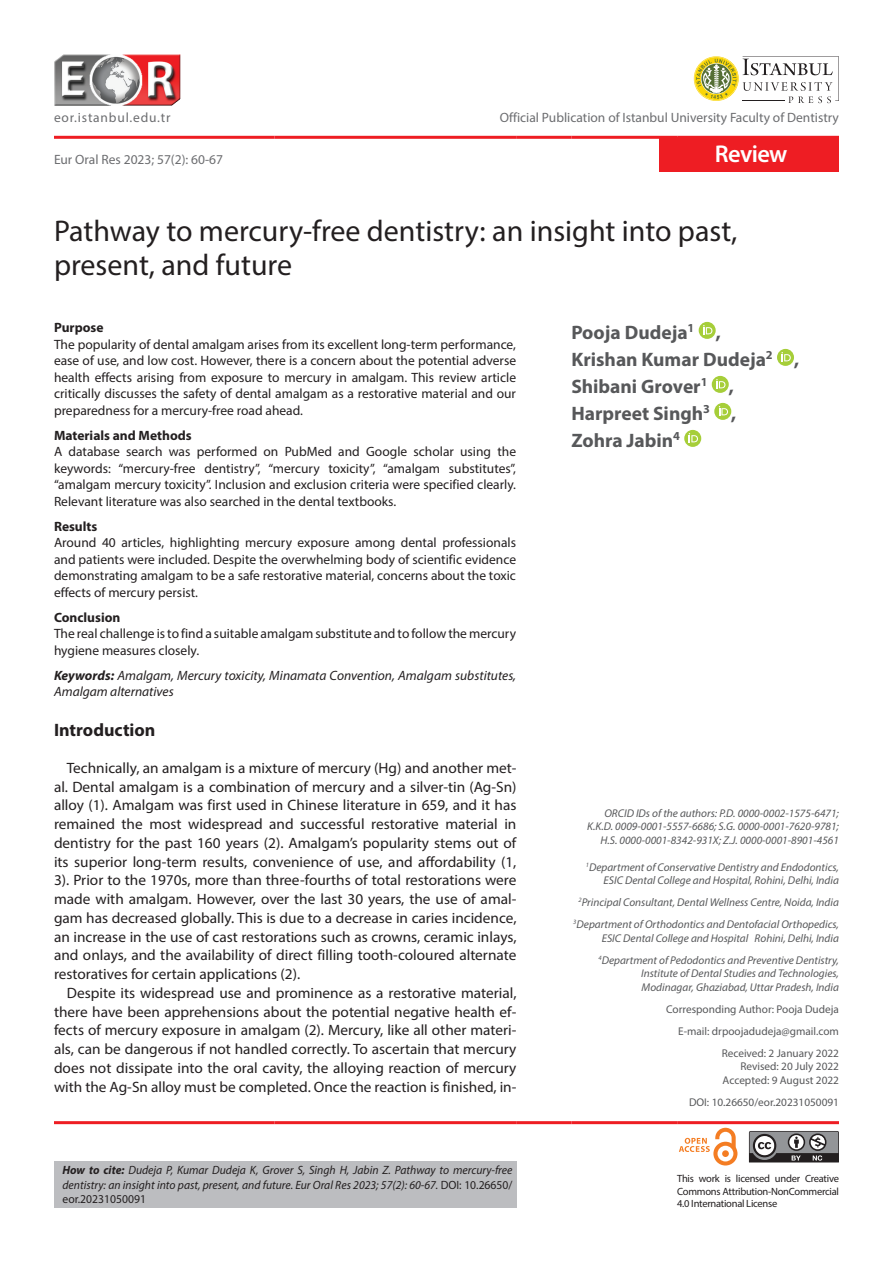
<style>
.page{position:relative;width:893px;height:1263px;background:#fff}
.page>*{position:absolute;margin:0;border:0;box-sizing:border-box;transform-origin:0 0}
.t1{font:30px/34.5px "Myriad Pro";color:#231f20}
.t2{font:600 24.3px "Myriad Pro";letter-spacing:-.025em;color:#fff}
.t3{font:700 19.5px/27px "Myriad Pro";color:#57585a}
.t4{font:700 18px "Myriad Pro";color:#231f20}
.t5{font:15px/18.8px "Myriad Pro";color:#231f20;text-align:justify}
.t6{font:13.5px/16.5px "Myriad Pro";color:#231f20;text-align:justify}
.t7{font:italic 13.5px/16.5px "Myriad Pro";color:#231f20}
.t8{font:13.5px "Myriad Pro";color:#6c6d70}
.t9{font:700 13.5px "Myriad Pro";color:#231f20}
.t10{font:13.5px "Myriad Pro";letter-spacing:.06em;color:#6c6d70}
.t11{font:italic 12px/14.4px "Myriad Pro";color:#231f20;text-align:justify}
.t12{font:italic 11.25px/13.5px "Myriad Pro";color:#57585a;text-align:right}
.t13{font:11.25px/22px "Myriad Pro";color:#57585a;text-align:right}
.t14{font:10.5px/12.6px "Myriad Pro";letter-spacing:-.025em;color:#231f20;text-align:justify}
.s1{font-weight:700}
.s2{font-style:normal}
</style>
<div class="page">
<div style="left:659px;top:137px;width:180px;height:34px;background:#ee1d23"></div>
<div style="left:54px;top:1161px;width:463px;height:46px;background:#bcbdc0"></div>
<hr style="left:54px;top:136px;width:220px;height:3px;background:#ee1d23">
<hr style="left:274px;top:136px;width:243px;height:3px;background:#ee1d23">
<hr style="left:517px;top:136px;width:54px;height:3px;background:#ee1d23">
<hr style="left:571px;top:136px;width:88px;height:3px;background:#ee1d23">
<hr style="left:659px;top:136px;width:18px;height:3px;background:#ee1d23">
<hr style="left:677px;top:136px;width:162px;height:3px;background:#ee1d23">
<hr style="left:571px;top:1121px;width:88px;height:3px;background:#ee1d23">
<hr style="left:659px;top:1121px;width:18px;height:3px;background:#ee1d23">
<hr style="left:677px;top:1121px;width:162px;height:3px;background:#ee1d23">
<hr style="left:54px;top:1121px;width:220px;height:3px;background:#ee1d23">
<hr style="left:274px;top:1121px;width:243px;height:3px;background:#ee1d23">
<hr style="left:517px;top:1121px;width:54px;height:3px;background:#ee1d23">
<img style="left:54px;top:54px;width:127px;height:51px">
<svg style="left:694px;top:56px;width:145px;height:47px"></svg>
<svg style="left:699px;top:322px;width:17px;height:17px"></svg>
<svg style="left:703px;top:325px;width:9px;height:9px"></svg>
<div style="left:777px;top:349px;width:17px;height:17px;background:#a6ce39;border-radius:50%"></div>
<svg style="left:781px;top:352px;width:10px;height:9px"></svg>
<svg style="left:712px;top:376px;width:17px;height:17px"></svg>
<svg style="left:716px;top:379px;width:9px;height:9px"></svg>
<svg style="left:714px;top:403px;width:17px;height:17px"></svg>
<svg style="left:719px;top:406px;width:9px;height:9px"></svg>
<svg style="left:684px;top:430px;width:17px;height:17px"></svg>
<svg style="left:689px;top:433px;width:9px;height:9px"></svg>
<svg style="left:749px;top:1131px;width:90px;height:31px;background:#787779"></svg>
<svg style="left:679px;top:1128px;width:58px;height:37px"></svg>
<p class="t10" style="left:54px;top:110px;width:118px">eor.istanbul.edu.tr</p>
<p class="t8" style="left:500px;top:110px;width:341px">Official Publication of Istanbul University Faculty of Dentistry</p>
<p class="t8" style="left:54px;top:152px;width:171px">Eur Oral Res 2023; 57(2): 60-67</p>
<h2 class="t2" style="left:715px;top:138px;width:74px">Review</h2>
<h1 class="t1" style="left:54px;top:213px;width:685px">Pathway to mercury-free dentistry: an insight into past, present, and future</h1>
<p class="t9" style="left:54px;top:319px;width:51px">Purpose</p>
<p class="t6" style="left:54px;top:335px;width:464px">The popularity of dental amalgam arises from its excellent long-term performance, ease of use, and low cost. However, there is a concern about the potential adverse health effects arising from exposure to mercury in amalgam. This review article critically discusses the safety of dental amalgam as a restorative material and our preparedness for a mercury-free road ahead.</p>
<p class="t9" style="left:54px;top:426px;width:139px">Materials and Methods</p>
<p class="t6" style="left:54px;top:443px;width:464px">A database search was performed on PubMed and Google scholar using the keywords: “mercury-free dentistry”, “mercury toxicity”, “amalgam substitutes”, “amalgam mercury toxicity”. Inclusion and exclusion criteria were specified clearly.<br>Relevant literature was also searched in the dental textbooks.</p>
<p class="t9" style="left:54px;top:517px;width:45px">Results</p>
<p class="t6" style="left:54px;top:534px;width:464px">Around 40 articles, highlighting mercury exposure among dental professionals and patients were included. Despite the overwhelming body of scientific evidence demonstrating amalgam to be a safe restorative material, concerns about the toxic effects of mercury persist.</p>
<p class="t9" style="left:54px;top:608px;width:68px">Conclusion</p>
<p class="t6" style="left:54px;top:625px;width:463px">The real challenge is to find a suitable amalgam substitute and to follow the mercury hygiene measures closely.</p>
<p class="t7" style="left:54px;top:666px;width:464px"><span class="s1">Keywords:</span> Amalgam, Mercury toxicity, Minamata Convention, Amalgam substitutes,<br>Amalgam alternatives</p>
<p class="t4" style="left:54px;top:718px;width:103px">Introduction</p>
<p class="t5" style="left:54px;top:758px;width:464px;text-indent:13px">Technically, an amalgam is a mixture of mercury (Hg) and another met&shy;al. Dental amalgam is a combination of mercury and a silver-tin (Ag-Sn) alloy (1). Amalgam was first used in Chinese literature in 659, and it has remained the most widespread and successful restorative material in dentistry for the past 160 years (2). Amalgam’s popularity stems out of its superior long-term results, convenience of use, and affordability (1, 3). Prior to the 1970s, more than three-fourths of total restorations were made with amalgam. However, over the last 30 years, the use of amal&shy;gam has decreased globally. This is due to a decrease in caries incidence, an increase in the use of cast restorations such as crowns, ceramic inlays, and onlays, and the availability of direct filling tooth-coloured alternate restoratives for certain applications (2).</p>
<p class="t5" style="left:54px;top:983px;width:464px;text-indent:13px">Despite its widespread use and prominence as a restorative material, there have been apprehensions about the potential negative health ef&shy;fects of mercury exposure in amalgam (2). Mercury, like all other materi&shy;als, can be dangerous if not handled correctly. To ascertain that mercury does not dissipate into the oral cavity, the alloying reaction of mercury with the Ag-Sn alloy must be completed. Once the reaction is finished, in-</p>
<h3 class="t3" style="left:571px;top:318px;width:229px">Pooja Dudeja<sup>1</sup> ,<br>Krishan Kumar Dudeja<sup>2</sup> ,<br>Shibani Grover<sup>1</sup> ,<br>Harpreet Singh<sup>3</sup> ,<br>Zohra Jabin<sup>4</sup></h3>
<p class="t12" style="left:587px;top:806px;width:253px">ORCID IDs of the authors: P.D. 0000-0002-1575-6471;<br>K.K.D. 0009-0001-5557-6686; S.G. 0000-0001-7620-9781;<br>H.S. 0000-0001-8342-931X; Z.J. 0000-0001-8901-4561</p>
<p class="t12" style="left:586px;top:860px;width:255px"><sup>1</sup>Department of Conservative Dentistry and Endodontics,<br>ESIC Dental College and Hospital, Rohini, Delhi, India</p>
<p class="t12" style="left:573px;top:891px;width:267px;line-height:22px;text-align:center"><sup>2</sup>Principal Consultant, Dental Wellness Centre, Noida, India<br><sup>3</sup>Department of Orthodontics and Dentofacial Orthopedics,</p>
<p class="t12" style="left:598px;top:927px;width:242px;line-height:22px;text-align:left">ESIC Dental College and Hospital Rohini, Delhi, India<br><sup>4</sup>Department of Pedodontics and Preventive Dentistry,</p>
<p class="t12" style="left:641px;top:966px;width:199px;text-align:left">Institute of Dental Studies and Technologies,<br>Modinagar, Ghaziabad, Uttar Pradesh, India</p>
<p class="t13" style="left:666px;top:998px;width:174px">Corresponding Author: Pooja Dudeja<br>E-mail: drpoojadudeja@gmail.com<br>Received: 2 January 2022</p>
<p class="t13" style="left:723px;top:1059px;width:118px;line-height:13.5px">Revised: 20 July 2022<br>Accepted: 9 August 2022</p>
<p class="t13" style="left:689px;top:1091px;width:151px">DOI: 10.26650/eor.20231050091</p>
<p class="t11" style="left:63px;top:1163px;width:451px"><span class="s1">How to cite:</span> Dudeja P, Kumar Dudeja K, Grover S, Singh H, Jabin Z. Pathway to mercury-free dentistry: an insight into past, present, and future. Eur Oral Res 2023; 57(2): 60-67. <span class="s2">DOI: 10.26650/ eor.20231050091</span></p>
<p class="t14" style="left:677px;top:1172px;width:163px">This work is licensed under Creative Commons Attribution-NonCommercial 4.0 International License</p>
</div>
